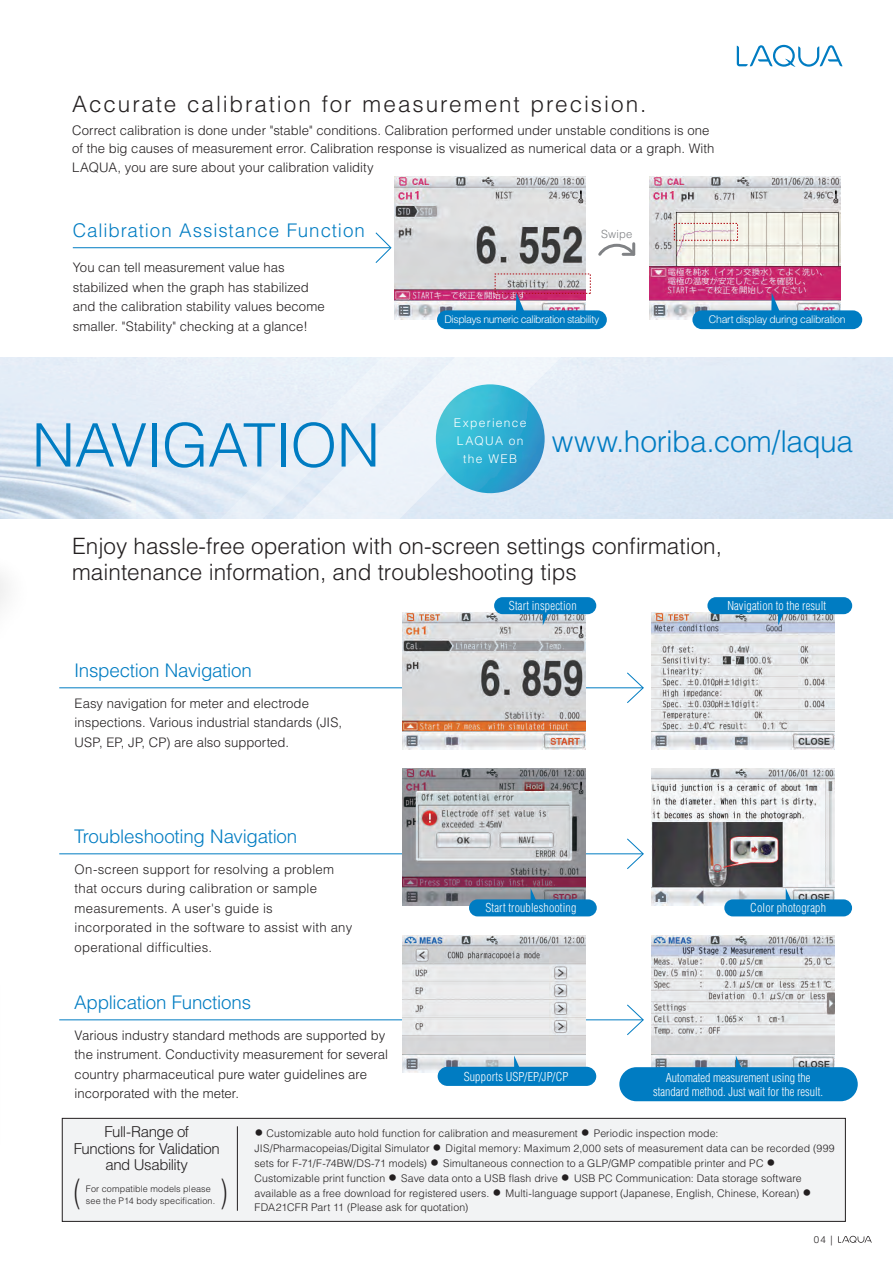
<style>
.page{position:relative;width:893px;height:1263px;background:#fff}
.page>*{position:absolute;margin:0;border:0;box-sizing:border-box;transform-origin:0 0}
.t1{font:300 60px "Helvetica LT Std";letter-spacing:-.02em;color:#007cc2}
.t2{font:300 33px "Helvetica LT Std";color:#231f20;scale:.64 1}
.t3{font:300 30px "Helvetica LT Std";letter-spacing:-.015em;color:#007cc2}
.t4{font:300 22.5px/26.2px "Helvetica LT Std";color:#231f20}
.t5{font:300 22.5px "Helvetica LT Std";letter-spacing:.085em;color:#231f20}
.t6{font:300 18.75px "Helvetica LT Std";letter-spacing:-.01em;color:#007cc2}
.t7{font:300 18.75px "Helvetica LT Std";letter-spacing:.045em;color:#007cc2}
.t8{font:300 15px/16.5px "Helvetica LT Std";letter-spacing:-.03em;color:#231f20;text-align:center}
.t9{font:300 13.2px/19.5px "Helvetica LT Std";letter-spacing:.005em;color:#231f20}
.t10{font:300 condensed 12px/14.2px "Helvetica LT Std";letter-spacing:.005em;color:#fff;text-align:center}
.t11{font:300 12px/18px "Helvetica LT Std";letter-spacing:.105em;color:#fff;text-align:center}
.t12{font:300 11.25px "Helvetica LT Std";letter-spacing:.01em;color:#808285}
.t13{font:300 10.5px/14.9px "Helvetica LT Std";letter-spacing:.01em;color:#231f20}
.t14{font:300 10.5px "Helvetica LT Std";letter-spacing:-.035em;color:#fff}
.t15{font:300 9.75px "Helvetica LT Std";color:#231f20}
.t16{font:300 9px "Helvetica LT Std";letter-spacing:.015em;color:#231f20}
.s1{font-size:18px}
</style>
<div class="page">
<img style="left:59px;top:1020px;width:63px;height:202px">
<svg style="left:487px;top:257px;width:121px;height:493px"></svg>
<svg style="left:22px;top:323px;width:465px;height:427px"></svg>
<svg style="left:737px;top:45px;width:105px;height:22px"></svg>
<hr style="left:73px;top:247px;width:318px;height:1px;background:#007cc2">
<svg style="left:375px;top:232px;width:16px;height:31px"></svg>
<svg style="left:838px;top:1236px;width:34px;height:7px"></svg>
<img style="left:394px;top:176px;width:191px;height:144px">
<img style="left:649px;top:176px;width:192px;height:144px">
<div style="left:674px;top:223px;width:64px;height:18px;border:1px dashed #b00d15"></div>
<div style="left:437px;top:310px;width:170px;height:19px;background:#007cc2;border-radius:9px"></div>
<svg style="left:516px;top:293px;width:9px;height:18px"></svg>
<div style="left:692px;top:310px;width:170px;height:19px;background:#007cc2;border-radius:9px"></div>
<svg style="left:771px;top:293px;width:10px;height:18px"></svg>
<img style="left:0;top:433px;width:217px;height:422px">
<img style="left:0;top:357px;width:22px;height:151px">
<svg style="left:596px;top:242px;width:40px;height:16px"></svg>
<img style="left:436px;top:384px;width:109px;height:109px;border-radius:54px">
<hr style="left:59px;top:853px;width:584px;height:1px;background:#007cc2">
<svg style="left:627px;top:838px;width:17px;height:31px"></svg>
<hr style="left:59px;top:687px;width:584px;height:1px;background:#007cc2">
<svg style="left:627px;top:672px;width:17px;height:31px"></svg>
<hr style="left:59px;top:1019px;width:584px;height:1px;background:#007cc2">
<svg style="left:627px;top:1004px;width:17px;height:31px"></svg>
<img style="left:402px;top:612px;width:183px;height:137px">
<img style="left:402px;top:768px;width:183px;height:137px">
<img style="left:402px;top:935px;width:183px;height:137px">
<svg style="left:543px;top:614px;width:5px;height:11px"></svg>
<svg style="left:531px;top:888px;width:5px;height:11px"></svg>
<div style="left:438px;top:1067px;width:158px;height:19px;background:#007cc2;border-radius:10px"></div>
<svg style="left:514px;top:1055px;width:6px;height:12px"></svg>
<div style="left:494px;top:597px;width:102px;height:17px;background:#007cc2;border-radius:9px"></div>
<div style="left:469px;top:899px;width:128px;height:17px;background:#007cc2;border-radius:9px"></div>
<img style="left:652px;top:612px;width:183px;height:137px">
<img style="left:652px;top:768px;width:183px;height:137px">
<img style="left:652px;top:935px;width:183px;height:132px">
<svg style="left:778px;top:614px;width:6px;height:11px"></svg>
<svg style="left:786px;top:888px;width:5px;height:11px"></svg>
<svg style="left:736px;top:1055px;width:5px;height:12px"></svg>
<div style="left:619px;top:1067px;width:239px;height:34px;background:#007cc2;border-radius:17px"></div>
<div style="left:707px;top:597px;width:145px;height:17px;background:#007cc2;border-radius:9px"></div>
<div style="left:724px;top:899px;width:128px;height:17px;background:#007cc2;border-radius:9px"></div>
<div style="left:62px;top:1118px;width:783px;height:103px;background:#f2f3f4"></div>
<div style="left:62px;top:1118px;width:784px;height:103px;border:1px solid #231f20"></div>
<hr style="left:237px;top:1126px;width:1px;height:85px;background:#231f20">
<h3 class="t5" style="left:72px;top:90px;width:576px">Accurate calibration for measurement precision.</h3>
<p class="t9" style="left:72px;top:120px;width:644px;line-height:18.8px">Correct calibration is done under "stable" conditions. Calibration performed under unstable conditions is one of the big causes of measurement error. Calibration response is visualized as numerical data or a graph. With<br>LAQUA, you are sure about your calibration validity</p>
<h3 class="t7" style="left:73px;top:219px;width:294px">Calibration Assistance Function</h3>
<p class="t9" style="left:73px;top:258px;width:253px">You can tell measurement value has stabilized when the graph has stabilized and the calibration stability values become smaller. "Stability" checking at a glance!</p>
<p class="t12" style="left:601px;top:227px;width:33px">Swipe</p>
<p class="t14" style="left:444px;top:313px;width:157px">Displays numeric calibration stability</p>
<p class="t14" style="left:709px;top:313px;width:138px">Chart display during calibration</p>
<p class="t11" style="left:454px;top:413px;width:74px">Experience<br>LAQUA on the WEB</p>
<h1 class="t1" style="left:32px;top:408px;width:350px">NAVIGATION</h1>
<h3 class="t3" style="left:552px;top:423px;width:303px">www.horiba.com/laqua</h3>
<h3 class="t4" style="left:72px;top:533px;width:651px">Enjoy hassle-free operation with on-screen settings confirmation, maintenance information, and troubleshooting tips</h3>
<p class="t10" style="left:509px;top:598px;width:69px">Start inspection</p>
<p class="t10" style="left:727px;top:598px;width:100px">Navigation to the result</p>
<h3 class="t6" style="left:74px;top:659px;width:179px">Inspection Navigation</h3>
<p class="t9" style="left:75px;top:693px;width:269px">Easy navigation for meter and electrode inspections. Various industrial standards (JIS,<br>USP, EP, JP, CP) are also supported.</p>
<h3 class="t6" style="left:74px;top:825px;width:225px">Troubleshooting Navigation</h3>
<p class="t9" style="left:75px;top:859px;width:279px">On-screen support for resolving a problem that occurs during calibration or sample measurements. A user's guide is incorporated in the software to assist with any operational difficulties.</p>
<h3 class="t6" style="left:74px;top:991px;width:179px">Application Functions</h3>
<p class="t10" style="left:485px;top:900px;width:92px">Start troubleshooting</p>
<p class="t10" style="left:750px;top:900px;width:77px">Color photograph</p>
<p class="t9" style="left:75px;top:1025px;width:315px">Various industry standard methods are supported by the instrument. Conductivity measurement for several country pharmaceutical pure water guidelines are incorporated with the meter.</p>
<p class="t10" style="left:464px;top:1070px;width:106px">Supports USP/EP/JP/CP</p>
<p class="t10" style="left:653px;top:1070px;width:172px">Automated measurement using the standard method. Just wait for the result.</p>
<p class="t8" style="left:74px;top:1123px;width:148px">Full-Range of<br>Functions for Validation and Usability</p>
<p class="t13" style="left:255px;top:1125px;width:582px"><span class="s1">•</span> Customizable auto hold function for calibration and measurement <span class="s1">•</span> Periodic inspection mode:<br>JIS/Pharmacopeias/Digital Simulator <span class="s1">•</span> Digital memory: Maximum 2,000 sets of measurement data can be recorded (999 sets for F-71/F-74BW/DS-71 models) <span class="s1">•</span> Simultaneous connection to a GLP/GMP compatible printer and PC <span class="s1">• </span>Customizable print function <span class="s1">•</span> Save data onto a USB flash drive <span class="s1">•</span> USB PC Communication: Data storage software available as a free download for registered users. <span class="s1">•</span> Multi-language support (Japanese, English, Chinese, Korean) <span class="s1">• </span>FDA21CFR Part 11 (Please ask for quotation)</p>
<h2 class="t2" style="left:74px;top:1171px;width:12px">(</h2>
<p class="t16" style="left:86px;top:1183px;width:127px">For compatible models please</p>
<p class="t16" style="left:86px;top:1195px;width:131px">see the P14 body specification.</p>
<p class="t15" style="left:814px;top:1233px;width:21px">04 |</p>
</div>
